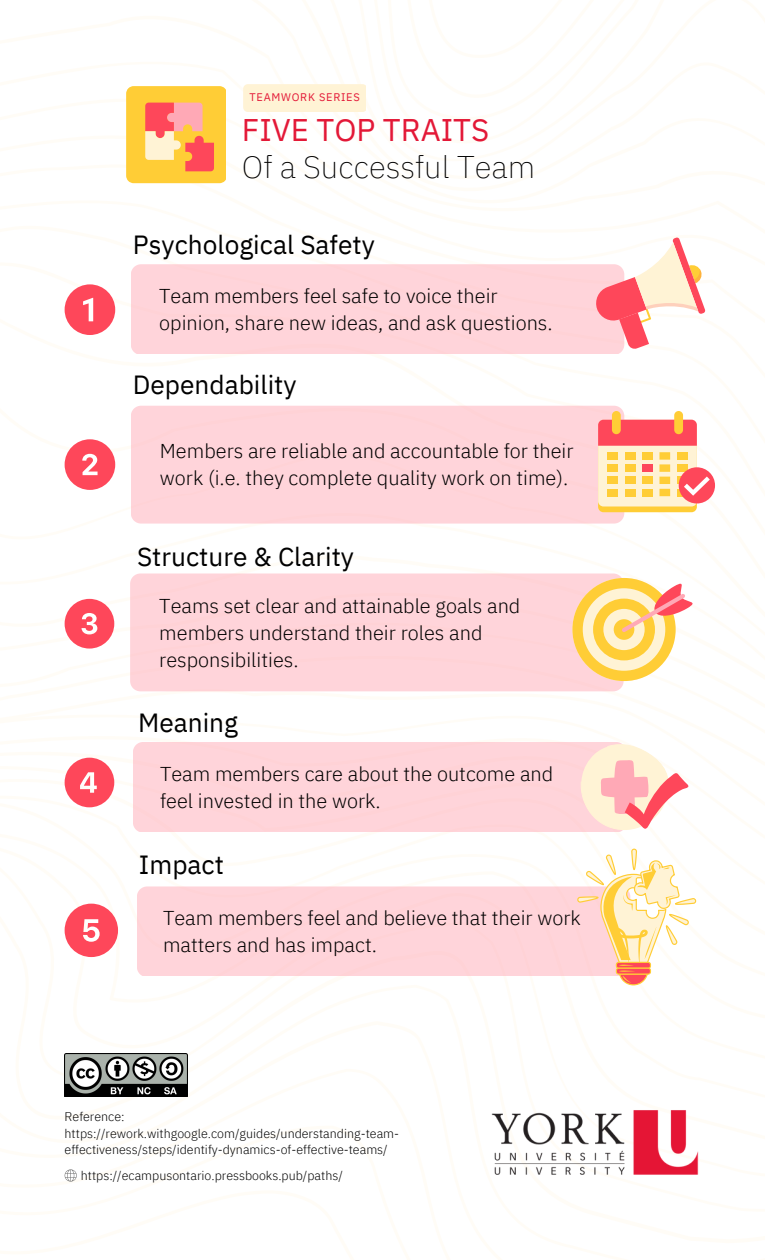
<style>
.page{position:relative;width:765px;height:1260px;background:#fff}
.page>*{position:absolute;margin:0;border:0;box-sizing:border-box;transform-origin:0 0}
.t1{font:200 31.25px "IBM Plex Sans";color:#000}
.t2{font:31.25px "IBM Plex Sans";color:#e31837}
.t3{font:26.25px "IBM Plex Sans";color:#000}
.t4{font:300 20px/27.2px "IBM Plex Sans";color:#000}
.t5{font:300 12.5px/16.9px "IBM Plex Sans";color:#000}
.t6{font:11px "IBM Plex Sans";letter-spacing:.065em;color:#e31837}
</style>
<div class="page">
<img style="left:491px;top:1109px;width:208px;height:66px">
<svg style="left:126px;top:86px;width:100px;height:97px;background:#feb755"></svg>
<svg style="left:65px;top:439px;width:50px;height:51px"></svg>
<div style="left:131px;top:406px;width:493px;height:118px;background:#ffd4da"></div>
<div style="left:598px;top:425px;width:99px;height:87px;background:linear-gradient(to right,#ffcd37,#ffcd37);border-radius:5px"></div>
<div style="left:598px;top:420px;width:99px;height:86px;background:#fff3d5;border-radius:5px"></div>
<svg style="left:598px;top:420px;width:99px;height:26px;background:#fe4a5c"></svg>
<div style="left:608px;top:452px;width:10px;height:8px;background:#ffcd36"></div>
<div style="left:625px;top:452px;width:11px;height:8px;background:#ffcd36"></div>
<div style="left:642px;top:452px;width:11px;height:8px;background:#ffcd36"></div>
<div style="left:659px;top:452px;width:11px;height:8px;background:#ffcd36"></div>
<div style="left:677px;top:452px;width:10px;height:8px;background:#ffcd36"></div>
<div style="left:608px;top:464px;width:10px;height:8px;background:#ffcd36"></div>
<div style="left:625px;top:464px;width:11px;height:8px;background:#ffcd36"></div>
<div style="left:642px;top:464px;width:11px;height:8px;background:#fe475a"></div>
<div style="left:659px;top:464px;width:11px;height:8px;background:#ffcd36"></div>
<div style="left:677px;top:464px;width:10px;height:8px;background:#ffcd36"></div>
<div style="left:608px;top:477px;width:10px;height:7px;background:#ffcd36"></div>
<div style="left:625px;top:477px;width:11px;height:7px;background:#ffcd36"></div>
<div style="left:642px;top:477px;width:11px;height:7px;background:#ffcd36"></div>
<div style="left:659px;top:477px;width:11px;height:7px;background:#ffcd36"></div>
<div style="left:677px;top:477px;width:10px;height:7px;background:#ffcd36"></div>
<div style="left:608px;top:489px;width:10px;height:7px;background:#ffcd36"></div>
<div style="left:625px;top:489px;width:11px;height:7px;background:#ffcd36"></div>
<div style="left:642px;top:489px;width:11px;height:7px;background:#ffcd36"></div>
<div style="left:659px;top:489px;width:11px;height:7px;background:#ffcd36"></div>
<div style="left:677px;top:489px;width:10px;height:7px;background:#ffcd36"></div>
<div style="left:612px;top:411px;width:9px;height:23px;background:#ffcd36;border-radius:4px"></div>
<div style="left:674px;top:411px;width:9px;height:23px;background:#ffcd36;border-radius:4px"></div>
<svg style="left:679px;top:467px;width:36px;height:37px"></svg>
<svg style="left:679px;top:472px;width:35px;height:27px"></svg>
<svg style="left:65px;top:284px;width:50px;height:51px"></svg>
<div style="left:131px;top:264px;width:492px;height:90px;background:#ffd4da"></div>
<svg style="left:594px;top:237px;width:111px;height:113px"></svg>
<svg style="left:65px;top:599px;width:49px;height:50px"></svg>
<div style="left:130px;top:573px;width:494px;height:118px;background:#ffd4da"></div>
<svg style="left:572px;top:578px;width:121px;height:103px"></svg>
<svg style="left:65px;top:758px;width:49px;height:49px"></svg>
<div style="left:133px;top:742px;width:487px;height:90px;background:#ffd4da"></div>
<svg style="left:568px;top:743px;width:121px;height:89px"></svg>
<svg style="left:65px;top:904px;width:53px;height:53px"></svg>
<div style="left:137px;top:886px;width:440px;height:90px;background:#ffd4da"></div>
<svg style="left:577px;top:849px;width:119px;height:136px"></svg>
<svg style="left:65px;top:1169px;width:12px;height:13px"></svg>
<div style="left:243px;top:84px;width:123px;height:28px;background:#fff3d5"></div>
<img style="left:65px;top:1053px;width:122px;height:44px">
<p class="t6" style="left:250px;top:90px;width:112px">TEAMWORK SERIES</p>
<h1 class="t2" style="left:242px;top:109px;width:249px">FIVE TOP TRAITS</h1>
<h1 class="t1" style="left:242px;top:146px;width:295px">Of a Successful Team</h1>
<h2 class="t3" style="left:133px;top:227px;width:243px">Psychological Safety</h2>
<p class="t4" style="left:159px;top:282px;width:395px">Team members feel safe to voice their opinion, share new ideas, and ask questions.</p>
<h2 class="t3" style="left:133px;top:367px;width:165px">Dependability</h2>
<p class="t4" style="left:160px;top:437px;width:415px">Members are reliable and accountable for their work (i.e. they complete quality work on time).</p>
<h2 class="t3" style="left:137px;top:539px;width:218px">Structure &amp; Clarity</h2>
<p class="t4" style="left:159px;top:591px;width:363px">Teams set clear and attainable goals and members understand their roles and responsibilities.</p>
<h2 class="t3" style="left:138px;top:706px;width:101px">Meaning</h2>
<p class="t4" style="left:160px;top:760px;width:395px">Team members care about the outcome and feel invested in the work.</p>
<h2 class="t3" style="left:139px;top:847px;width:87px">Impact</h2>
<p class="t4" style="left:163px;top:904px;width:419px">Team members feel and believe that their work matters and has impact.</p>
<p class="t5" style="left:65px;top:1108px;width:336px">Reference: https://rework.withgoogle.com/guides/understanding-team&shy;effectiveness/steps/identify-dynamics-of-effective-teams/</p>
<p class="t5" style="left:81px;top:1167px;width:263px">https://ecampusontario.pressbooks.pub/paths/</p>
</div>
